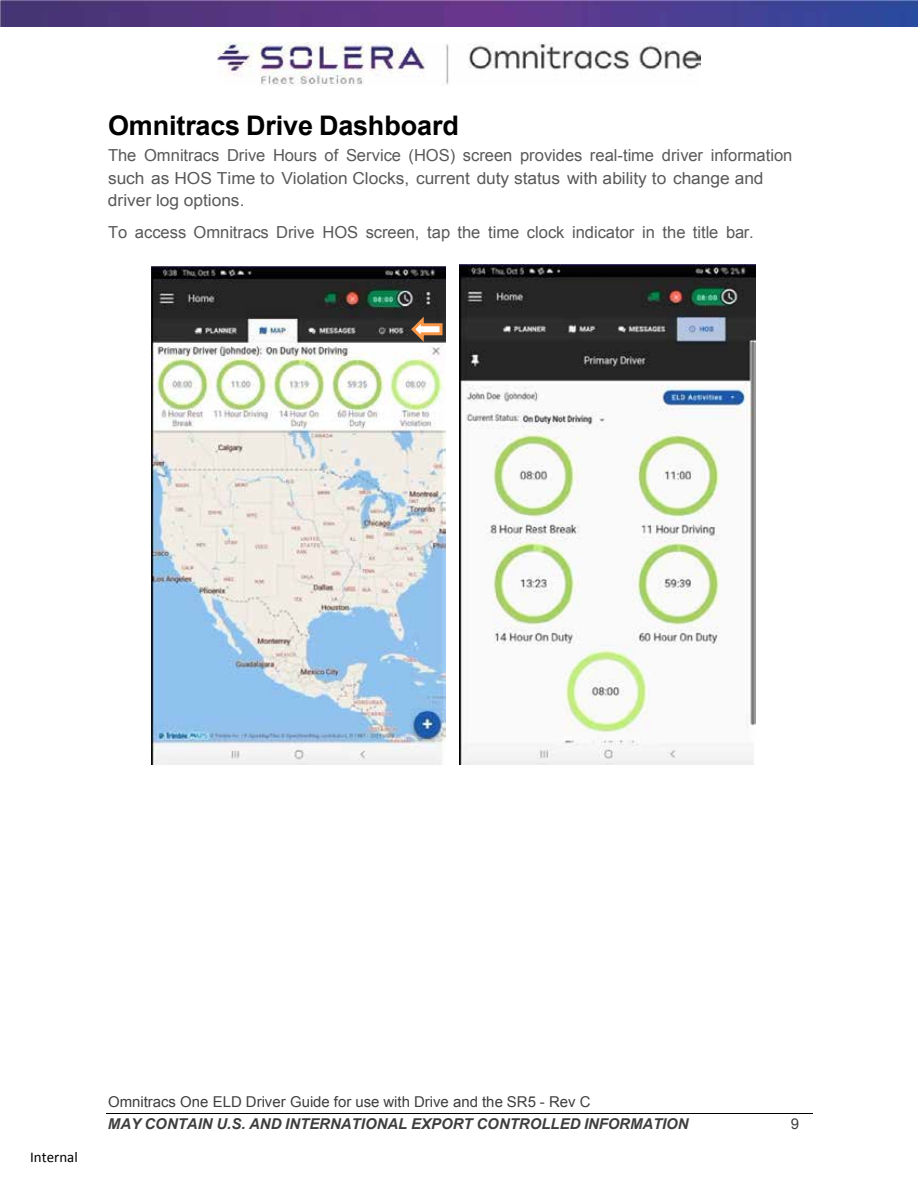
<style>
.page{position:relative;width:918px;height:1188px;background:#fff}
.page>*{position:absolute;margin:0;border:0;box-sizing:border-box;transform-origin:0 0}
.t1{font:700 27px "Arial";letter-spacing:-.005em;color:#000}
.t2{font:16.5px/22.6px "Arial";color:#595959}
.t3{font:italic 700 15px "Arial";color:#3e3e3e}
.t4{font:15px "Arial";color:#3e3e3e}
.t5{font:15px "Calibri";color:#000}
</style>
<div class="page">
<hr style="left:106px;top:1113px;width:706px;height:1px;background:#000">
<img style="left:0;top:0;width:918px;height:27px">
<img style="left:217px;top:42px;width:483px;height:43px">
<img style="left:151px;top:267px;width:295px;height:497px">
<img style="left:460px;top:265px;width:295px;height:499px">
<svg style="left:409px;top:313px;width:35px;height:33px"></svg>
<h1 class="t1" style="left:108px;top:108px;width:352px">Omnitracs Drive Dashboard</h1>
<p class="t2" style="left:108px;top:144px;width:686px">The Omnitracs Drive Hours of Service (HOS) screen provides real-time driver information such as HOS Time to Violation Clocks, current duty status with ability to change and driver log options.</p>
<p class="t2" style="left:108px;top:221px;width:647px">To access Omnitracs Drive HOS screen, tap the time clock indicator in the title bar.</p>
<p class="t5" style="left:30px;top:1146px;width:49px">Internal</p>
<p class="t4" style="left:108px;top:1092px;width:484px">Omnitracs One ELD Driver Guide for use with Drive and the SR5 - Rev C</p>
<p class="t3" style="left:108px;top:1114px;width:582px">MAY CONTAIN U.S. AND INTERNATIONAL EXPORT CONTROLLED INFORMATION</p>
<p class="t4" style="left:791px;top:1114px;width:10px">9</p>
</div>
